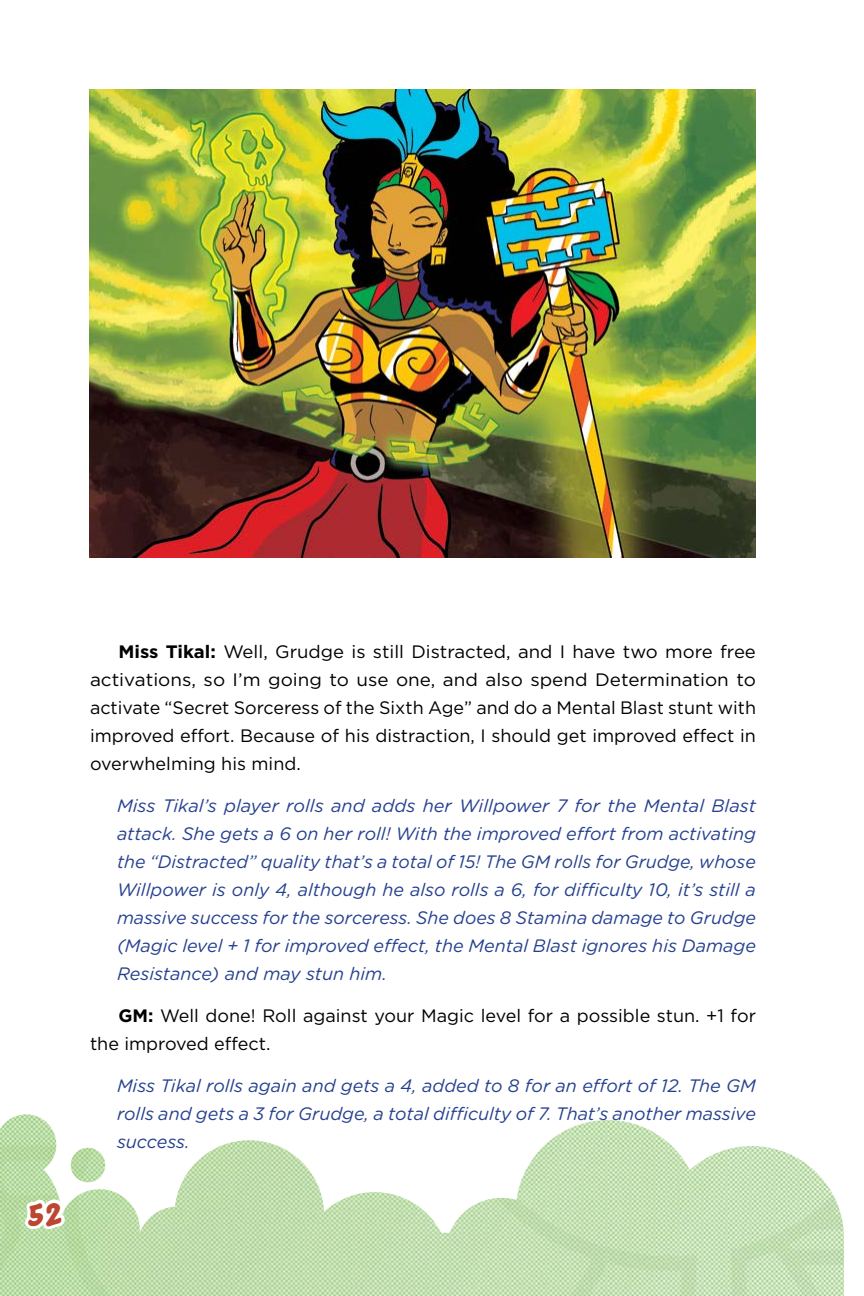
<style>
.page{position:relative;width:864px;height:1296px;background:#fff}
.page>*{position:absolute;margin:0;border:0;box-sizing:border-box;transform-origin:0 0}
.t1{font:38px "Big Bad Bold BB";color:#bc3123}
.t2{font:italic 18px/28px "Gotham Rounded";color:#25408f;text-align:justify}
.t3{font:18px/28px "Gotham";color:#000;text-align:justify}
.s1{font-weight:700}
</style>
<div class="page">
<img style="left:0;top:1114px;width:844px;height:182px">
<img style="left:89px;top:90px;width:667px;height:467px">
<svg style="left:20px;top:1148px;width:49px;height:83px"></svg>
<h1 class="t1" style="left:28px;top:1193px;width:35px">52</h1>
<p class="t3" style="left:90px;top:637px;width:668px;text-indent:28px"><span class="s1">Miss Tikal:</span> Well, Grudge is still Distracted, and I have two more free activations, so I’m going to use one, and also spend Determination to activate “Secret Sorceress of the Sixth Age” and do a Mental Blast stunt with improved effort. Because of his distraction, I should get improved effect in overwhelming his mind.</p>
<p class="t2" style="left:117px;top:791px;width:641px">Miss Tikal’s player rolls and adds her Willpower 7 for the Mental Blast attack. She gets a 6 on her roll! With the improved effort from activating the “Distracted” quality that’s a total of 15! The GM rolls for Grudge, whose Willpower is only 4, although he also rolls a 6, for difficulty 10, it’s still a massive success for the sorceress. She does 8 Stamina damage to Grudge (Magic level + 1 for improved effect, the Mental Blast ignores his Damage Resistance) and may stun him.</p>
<p class="t3" style="left:90px;top:1001px;width:667px;text-indent:28px"><span class="s1">GM:</span> Well done! Roll against your Magic level for a possible stun. +1 for the improved effect.</p>
<p class="t2" style="left:117px;top:1071px;width:641px">Miss Tikal rolls again and gets a 4, added to 8 for an effort of 12. The GM rolls and gets a 3 for Grudge, a total difficulty of 7. That’s another massive success.</p>
</div>
